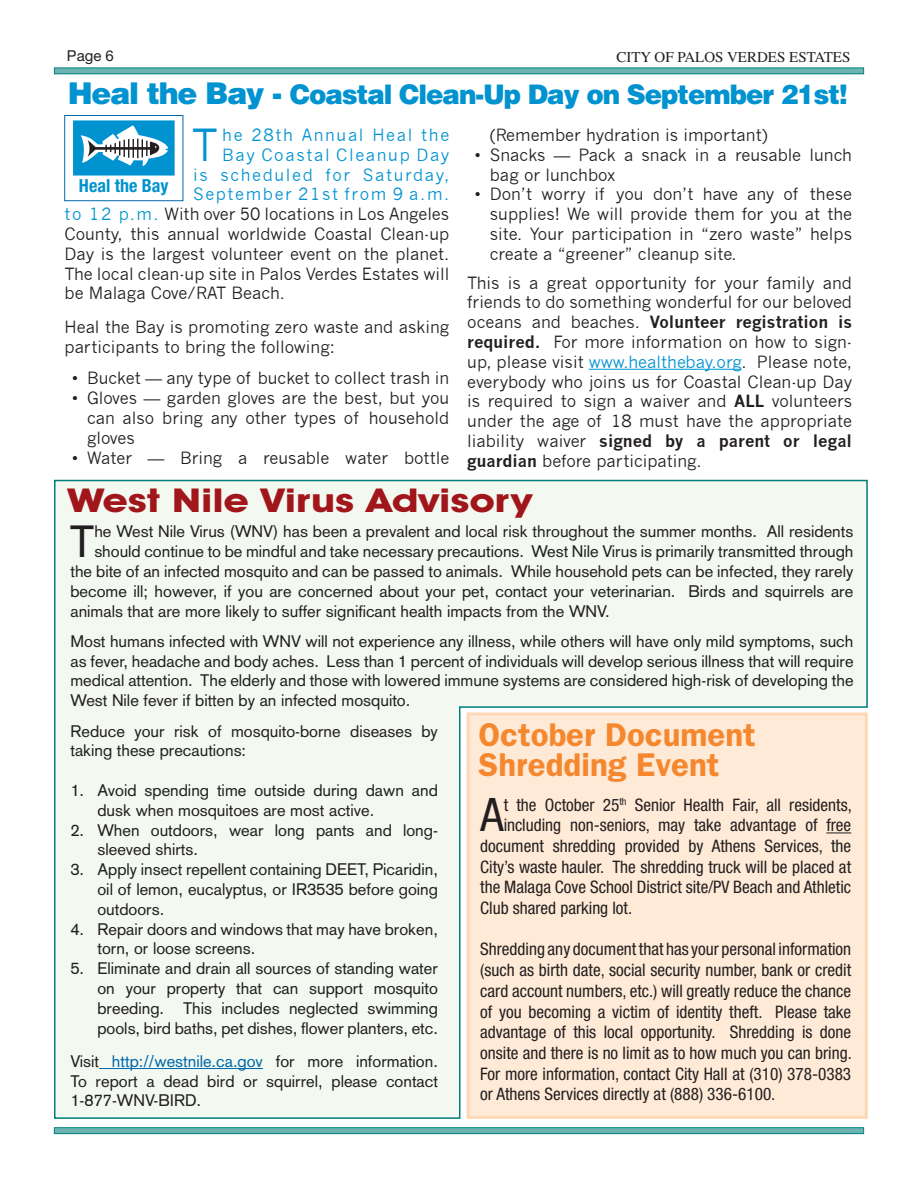
<style>
.page{position:relative;width:918px;height:1188px;background:#fff}
.page>*{position:absolute;margin:0;border:0;box-sizing:border-box;transform-origin:0 0}
.t1{font:condensed 46.2px "Helvetica Neue";color:#231f20}
.t2{font:44.25px "Akzidenz Grotesk";color:#231f20}
.t3{font:43.2px "News Gothic";color:#0093d0}
.t4{font:600 33px "Franklin Gothic";color:#f5882f}
.t5{font:700 33px "Avant Garde IT Cby BT";color:#a1161a;scale:1.24 1}
.t6{font:900 27px "Helvetica";letter-spacing:-.04em;color:#0093d0}
.t7{font:700 condensed 18.15px "Helvetica Neue";color:#0093d0}
.t8{font:condensed 17.25px/20.7px "Helvetica Neue";color:#231f20;text-align:justify}
.t9{font:16.5px/19.8px "Akzidenz Grotesk";color:#231f20;text-align:justify}
.t10{font:16.5px/19.8px "News Gothic";color:#231f20;text-align:justify}
.t11{font:16.5px "News Gothic";letter-spacing:.1em;color:#0093d0}
.t12{font:15px "Times";color:#231f20}
.t13{font:15px "Helvetica Neue LT Std";color:#231f20}
.s1{font-size:30px}
.s2{color:#0093d0}
.s3{font-weight:700}
.s4{color:#0068a9}
</style>
<div class="page">
<div style="left:54px;top:479px;width:814px;height:640px;background:#f3f9f1"></div>
<div style="left:55px;top:68px;width:808px;height:5px;background:#6cb3b1"></div>
<div style="left:54px;top:67px;width:810px;height:7px;border:1px solid #00827a"></div>
<div style="left:55px;top:1128px;width:808px;height:5px;background:#6cb3b1"></div>
<div style="left:54px;top:1127px;width:810px;height:7px;border:1px solid #00827a"></div>
<div style="left:467px;top:712px;width:401px;height:407px;background:#feead7;border:3px solid #fdd7b6"></div>
<hr style="left:589px;top:369px;width:153px;height:1px;background:#0093d0">
<svg style="left:73px;top:120px;width:102px;height:56px"></svg>
<div style="left:64px;top:115px;width:119px;height:86px;border:1px solid #0068a9"></div>
<svg style="left:826px;top:833px;width:25px;height:1px"></svg>
<hr style="left:99px;top:1068px;width:164px;height:1px;background:#0068a9">
<p class="t13" style="left:67px;top:47px;width:48px">Page 6</p>
<p class="t12" style="left:616px;top:43px;width:236px">CITY OF PALOS VERDES ESTATES</p>
<p class="t6" style="left:68px;top:77px;width:782px"><span class="s1">Heal the Bay -</span> Coastal Clean-Up Day on September 21st!</p>
<p class="t3" style="left:191px;top:120px;width:28px">T</p>
<p class="t11" style="left:222px;top:126px;width:228px">he 28th Annual Heal the</p>
<p class="t11" style="left:222px;top:145px;width:228px">Bay Coastal Cleanup Day</p>
<p class="t11" style="left:193px;top:165px;width:258px">is scheduled for Saturday,</p>
<p class="t11" style="left:193px;top:185px;width:258px">September 21st from 9 a.m.</p>
<p class="t10" style="left:65px;top:204px;width:386px"><span class="s2">to 12 p.m.</span> With over 50 locations in Los Angeles</p>
<p class="t10" style="left:65px;top:224px;width:386px">County, this annual worldwide Coastal Clean-up</p>
<p class="t10" style="left:65px;top:244px;width:386px">Day is the largest volunteer event on the planet.</p>
<p class="t10" style="left:65px;top:264px;width:386px">The local clean-up site in Palos Verdes Estates will</p>
<p class="t10" style="left:65px;top:284px;width:222px">be Malaga Cove/RAT Beach.</p>
<p class="t10" style="left:65px;top:317px;width:386px">Heal the Bay is promoting zero waste and asking participants to bring the following:</p>
<p class="t10" style="left:72px;top:369px;width:379px">• Bucket — any type of bucket to collect trash in</p>
<p class="t10" style="left:87px;top:388px;width:364px;text-indent:-15px">• Gloves — garden gloves are the best, but you can also bring any other types of household gloves</p>
<p class="t10" style="left:72px;top:448px;width:379px">• Water — Bring a reusable water bottle</p>
<p class="t7" style="left:79px;top:174px;width:91px">Heal the Bay</p>
<p class="t10" style="left:490px;top:125px;width:279px">(Remember hydration is important)</p>
<p class="t10" style="left:490px;top:145px;width:364px;text-indent:-15px">• Snacks — Pack a snack in a reusable lunch bag or lunchbox</p>
<p class="t10" style="left:490px;top:185px;width:364px;text-indent:-15px">• Don’t worry if you don’t have any of these supplies! We will provide them for you at the site. Your participation in “zero waste” helps create a “greener” cleanup site.</p>
<p class="t10" style="left:467px;top:273px;width:386px">This is a great opportunity for your family and friends to do something wonderful for our beloved oceans and beaches. <span class="s3">Volunteer registration is required.</span> For more information on how to sign&shy;up, please visit <span class="s2">www.healthebay.org</span>. Please note, everybody who joins us for Coastal Clean-up Day is required to sign a waiver and <span class="s3">ALL</span> volunteers under the age of 18 must have the appropriate liability waiver <span class="s3">signed by a parent or legal guardian</span> before participating.</p>
<p class="t5" style="left:68px;top:481px;width:376px">West Nile Virus Advisory</p>
<p class="t2" style="left:70px;top:516px;width:26px">T</p>
<p class="t9" style="left:94px;top:522px;width:760px">he West Nile Virus (WNV) has been a prevalent and local risk throughout the summer months. All residents</p>
<p class="t9" style="left:94px;top:541px;width:761px">should continue to be mindful and take necessary precautions. West Nile Virus is primarily transmitted through</p>
<p class="t9" style="left:70px;top:561px;width:784px">the bite of an infected mosquito and can be passed to animals. While household pets can be infected, they rarely</p>
<p class="t9" style="left:70px;top:581px;width:784px">become ill; however, if you are concerned about your pet, contact your veterinarian. Birds and squirrels are</p>
<p class="t9" style="left:70px;top:601px;width:541px">animals that are more likely to suffer significant health impacts from the WNV.</p>
<p class="t9" style="left:70px;top:631px;width:785px">Most humans infected with WNV will not experience any illness, while others will have only mild symptoms, such as fever, headache and body aches. Less than 1 percent of individuals will develop serious illness that will require medical attention. The elderly and those with lowered immune systems are considered high-risk of developing the West Nile fever if bitten by an infected mosquito.</p>
<p class="t9" style="left:70px;top:721px;width:369px">Reduce your risk of mosquito-borne diseases by taking these precautions:</p>
<p class="t9" style="left:97px;top:780px;width:342px;text-indent:-27px">1. Avoid spending time outside during dawn and dusk when mosquitoes are most active.</p>
<p class="t9" style="left:97px;top:820px;width:342px;text-indent:-27px">2. When outdoors, wear long pants and long&shy;sleeved shirts.</p>
<p class="t9" style="left:97px;top:859px;width:342px;text-indent:-27px">3. Apply insect repellent containing DEET, Picaridin, oil of lemon, eucalyptus, or IR3535 before going outdoors.</p>
<p class="t9" style="left:97px;top:919px;width:342px;text-indent:-27px">4. Repair doors and windows that may have broken, torn, or loose screens.</p>
<p class="t9" style="left:97px;top:958px;width:342px;text-indent:-27px">5. Eliminate and drain all sources of standing water on your property that can support mosquito breeding. This includes neglected swimming pools, bird baths, pet dishes, flower planters, etc.</p>
<p class="t9" style="left:70px;top:1051px;width:369px">Visit <span class="s4">http://westnile.ca.gov</span> for more information.<br>To report a dead bird or squirrel, please contact 1-877-WNV-BIRD.</p>
<p class="t4" style="left:479px;top:715px;width:279px">October Document</p>
<p class="t4" style="left:479px;top:745px;width:242px">Shredding Event</p>
<p class="t1" style="left:481px;top:788px;width:25px">A</p>
<p class="t8" style="left:504px;top:794px;width:350px">t the October 25<sup>th</sup> Senior Health Fair, all residents,</p>
<p class="t8" style="left:504px;top:815px;width:349px">including non-seniors, may take advantage of free</p>
<p class="t8" style="left:480px;top:835px;width:372px">document shredding provided by Athens Services, the</p>
<p class="t8" style="left:480px;top:856px;width:372px">City’s waste hauler. The shredding truck will be placed at</p>
<p class="t8" style="left:480px;top:877px;width:372px">the Malaga Cove School District site/PV Beach and Athletic</p>
<p class="t8" style="left:480px;top:897px;width:153px">Club shared parking lot.</p>
<p class="t8" style="left:480px;top:939px;width:373px">Shredding any document that has your personal information (such as birth date, social security number, bank or credit card account numbers, etc.) will greatly reduce the chance of you becoming a victim of identity theft. Please take advantage of this local opportunity. Shredding is done onsite and there is no limit as to how much you can bring.<br>For more information, contact City Hall at (310) 378-0383 or Athens Services directly at (888) 336-6100.</p>
</div>
